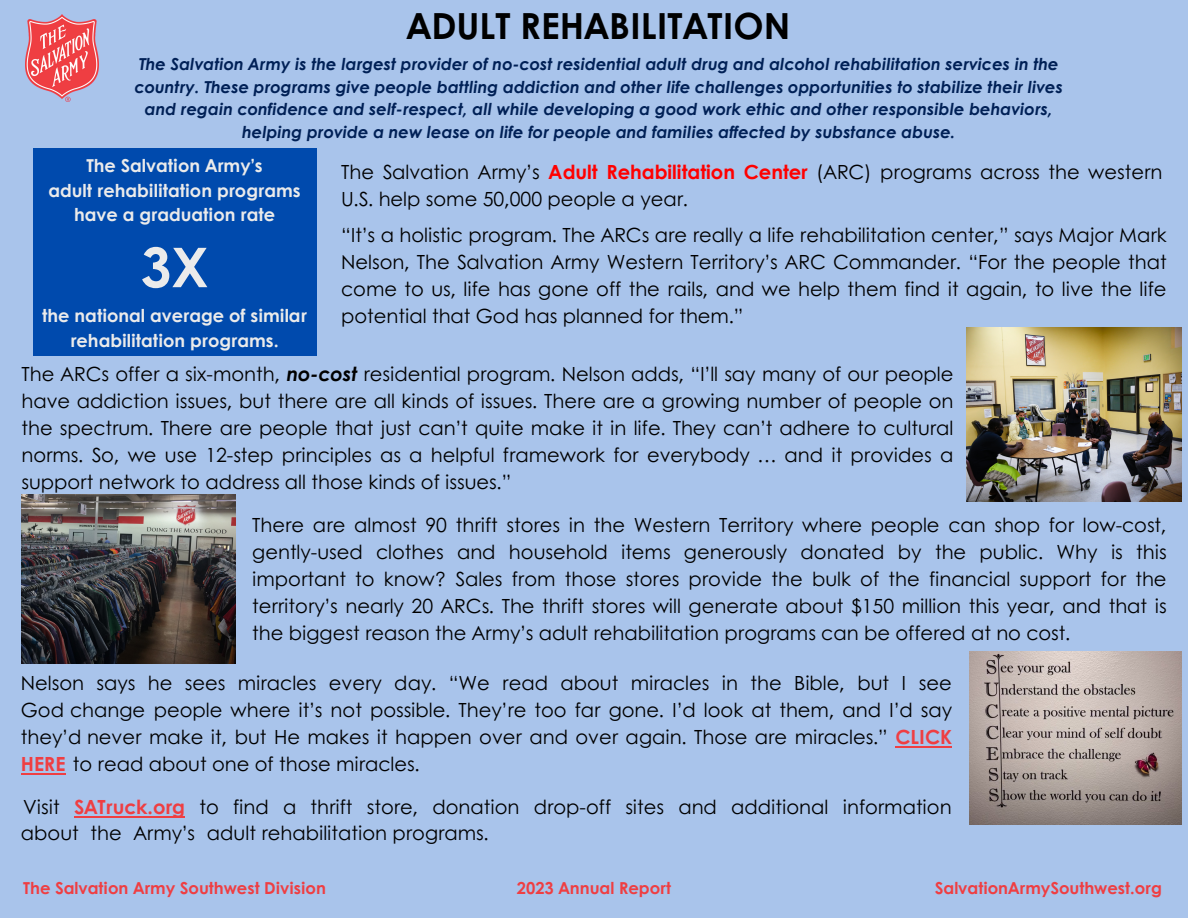
<style>
.page{position:relative;width:1188px;height:918px;background:#a9c4eb}
.page>*{position:absolute;margin:0;border:0;box-sizing:border-box;transform-origin:0 0}
.t1{font:700 54.75px "Century Gothic";color:#ebebeb}
.t2{font:700 36px "Century Gothic";color:#000}
.t3{font:19.5px/27px "Century Gothic";color:#000;text-align:justify}
.t4{font:700 17.85px/24.6px "Century Gothic";color:#ebebeb;text-align:center}
.t5{font:italic 700 16.5px/22.5px "Century Gothic";color:#002056;text-align:center}
.t6{font:700 16.5px "Century Gothic";color:#ef3e42}
.s1{font-weight:700;color:#f00}
.s2{font-weight:700;font-style:italic}
.s3{font-weight:700;color:#ef3e42}
</style>
<div class="page">
<img style="left:966px;top:328px;width:215px;height:174px">
<img style="left:21px;top:495px;width:214px;height:169px">
<img style="left:970px;top:652px;width:211px;height:173px">
<div style="left:33px;top:149px;width:283px;height:207px;background:#004aad"></div>
<img style="left:26px;top:15px;width:73px;height:86px">
<hr style="left:74px;top:816px;width:111px;height:1px;background:#ef3e42">
<hr style="left:21px;top:773px;width:44px;height:1px;background:#ef3e42">
<hr style="left:895px;top:746px;width:57px;height:1px;background:#ef3e42">
<p class="t2" style="left:407px;top:-1px;width:385px">ADULT REHABILITATION</p>
<h3 class="t5" style="left:134px;top:52px;width:930px">The Salvation Army is the largest provider of no-cost residential adult drug and alcohol rehabilitation services in the country. These programs give people battling addiction and other life challenges opportunities to stabilize their lives and regain confidence and self-respect, all while developing a good work ethic and other responsible behaviors, helping provide a new lease on life for people and families affected by substance abuse.</h3>
<h3 class="t3" style="left:341px;top:158px;width:823px">The Salvation Army’s <span class="s1">Adult Rehabilitation Center</span> (ARC) programs across the western<br>U.S. help some 50,000 people a year.</h3>
<h3 class="t3" style="left:341px;top:220px;width:827px">“It’s a holistic program. The ARCs are really a life rehabilitation center,” says Major Mark Nelson, The Salvation Army Western Territory’s ARC Commander. “For the people that come to us, life has gone off the rails, and we help them find it again, to live the life potential that God has planned for them.”</h3>
<p class="t3" style="left:21px;top:359px;width:934px">The ARCs offer a six-month, <span class="s2">no-cost</span> residential program. Nelson adds, “I’ll say many of our people have addiction issues, but there are all kinds of issues. There are a growing number of people on the spectrum. There are people that just can’t quite make it in life. They can’t adhere to cultural norms. So, we use 12-step principles as a helpful framework for everybody … and it provides a support network to address all those kinds of issues.”</p>
<h3 class="t3" style="left:252px;top:511px;width:916px">There are almost 90 thrift stores in the Western Territory where people can shop for low-cost, gently-used clothes and household items generously donated by the public. Why is this important to know? Sales from those stores provide the bulk of the financial support for the territory’s nearly 20 ARCs. The thrift stores will generate about $150 million this year, and that is the biggest reason the Army’s adult rehabilitation programs can be offered at no cost.</h3>
<h3 class="t4" style="left:49px;top:152px;width:254px">The Salvation Army’s<br>adult rehabilitation programs have a graduation rate</h3>
<h3 class="t1" style="left:141px;top:226px;width:69px">3X</h3>
<h3 class="t4" style="left:42px;top:303px;width:266px">the national average of similar rehabilitation programs.</h3>
<p class="t3" style="left:21px;top:668px;width:933px">Nelson says he sees miracles every day. “We read about miracles in the Bible, but I see God change people where it’s not possible. They’re too far gone. I’d look at them, and I’d say they’d never make it, but He makes it happen over and over again. Those are miracles.” <span class="s3">CLICK HERE</span> to read about one of those miracles.</p>
<p class="t3" style="left:21px;top:792px;width:932px">Visit <span class="s3">SATruck.org</span> to find a thrift store, donation drop-off sites and additional information about the Army’s adult rehabilitation programs.</p>
<p class="t6" style="left:23px;top:876px;width:304px">The Salvation Army Southwest Division</p>
<p class="t6" style="left:517px;top:876px;width:156px">2023 Annual Report</p>
<p class="t6" style="left:935px;top:876px;width:229px">SalvationArmySouthw est.org</p>
</div>
